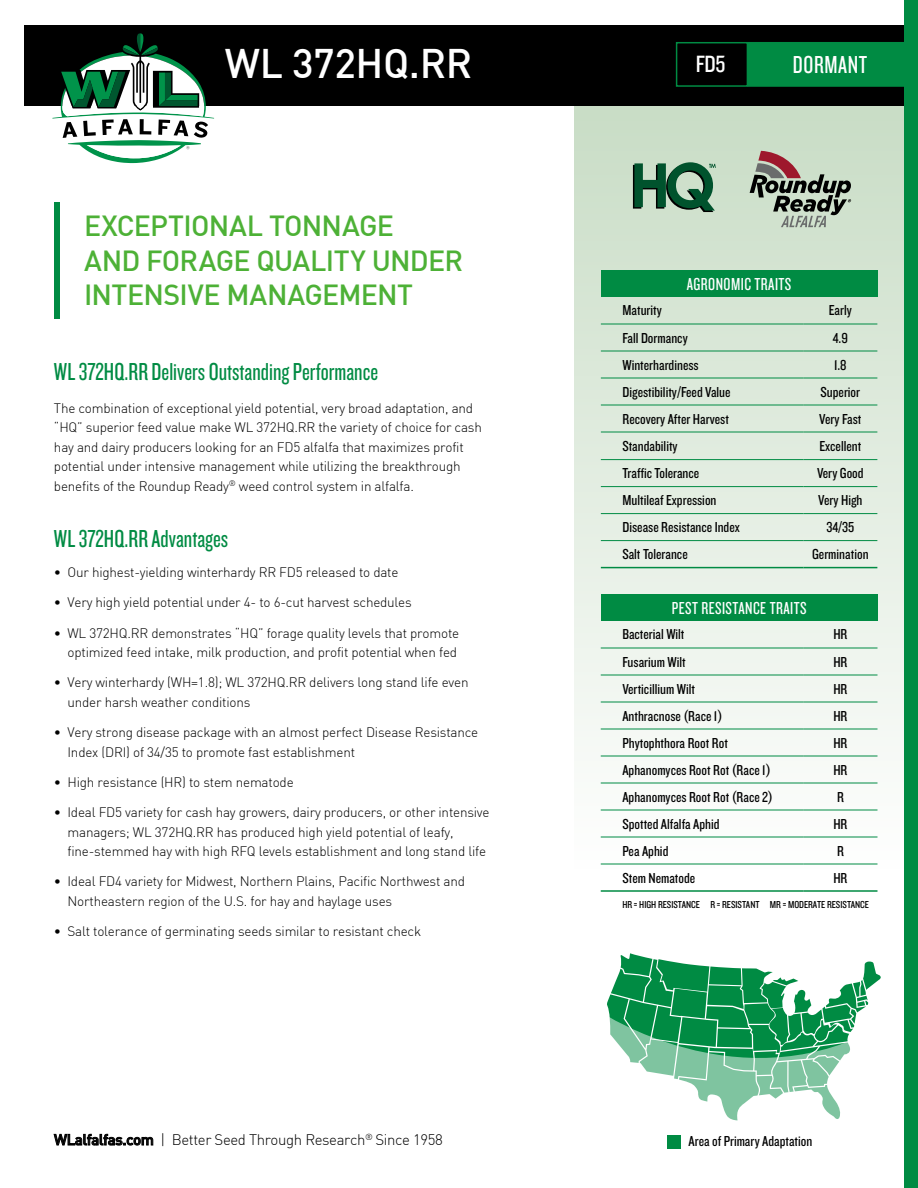
<style>
.page{position:relative;width:918px;height:1188px;background:#fff}
.page>*{position:absolute;margin:0;border:0;box-sizing:border-box;transform-origin:0 0}
.t1{font:500 40.5px "DIN";letter-spacing:-.01em;color:#fff}
.t2{font:500 28.5px/34.5px "DIN";letter-spacing:-.025em;color:#4db136}
.t3{font:25.5px "Knockout 28 Junior Feathrwt";color:#008b43}
.t4{font:25.5px "Knockout 28 Junior Feathrwt";letter-spacing:.025em;color:#fff}
.t5{font:24.45px "Knockout 29 Junior Ltweight";color:#fff}
.t6{font:18px "Knockout 28 Junior Feathrwt";letter-spacing:.025em;color:#fff}
.t7{font:15px "Knockout 29 Junior Ltweight";color:#000}
.t8{font:300 15px "DIN";letter-spacing:-.025em;color:#000}
.t9{font:300 13.5px/19.5px "DIN";letter-spacing:-.015em;color:#000}
.t10{font:10.5px "Knockout 29 Junior Ltweight";color:#000}
.s1{font-weight:500}
</style>
<div class="page">
<div style="left:574px;top:106px;width:331px;height:762px;background:linear-gradient(to bottom,#c9ddc6,#fafcfb)"></div>
<div style="left:24px;top:25px;width:894px;height:81px;background:#000"></div>
<svg style="left:52px;top:33px;width:162px;height:131px"></svg>
<div style="left:676px;top:42px;width:72px;height:45px;border:2px solid #008b43"></div>
<div style="left:748px;top:42px;width:168px;height:45px;background:#008b43;border:2px solid #008b43"></div>
<div style="left:904px;top:0;width:14px;height:1188px;background:#008b43"></div>
<div style="left:601px;top:270px;width:276px;height:27px;background:#008b43"></div>
<hr style="left:601px;top:324px;width:202px;height:1px;background:#008b43">
<hr style="left:803px;top:324px;width:74px;height:1px;background:#008b43">
<hr style="left:601px;top:351px;width:202px;height:1px;background:#008b43">
<hr style="left:803px;top:351px;width:74px;height:1px;background:#008b43">
<hr style="left:601px;top:378px;width:202px;height:1px;background:#008b43">
<hr style="left:803px;top:378px;width:74px;height:1px;background:#008b43">
<hr style="left:601px;top:405px;width:202px;height:1px;background:#008b43">
<hr style="left:803px;top:405px;width:74px;height:1px;background:#008b43">
<hr style="left:601px;top:432px;width:202px;height:1px;background:#008b43">
<hr style="left:803px;top:432px;width:74px;height:1px;background:#008b43">
<hr style="left:601px;top:459px;width:202px;height:1px;background:#008b43">
<hr style="left:803px;top:459px;width:74px;height:1px;background:#008b43">
<hr style="left:601px;top:567px;width:202px;height:1px;background:#008b43">
<hr style="left:803px;top:567px;width:74px;height:1px;background:#008b43">
<hr style="left:601px;top:486px;width:202px;height:1px;background:#008b43">
<hr style="left:803px;top:486px;width:74px;height:1px;background:#008b43">
<hr style="left:601px;top:513px;width:202px;height:1px;background:#008b43">
<hr style="left:803px;top:513px;width:74px;height:1px;background:#008b43">
<hr style="left:601px;top:540px;width:202px;height:1px;background:#008b43">
<hr style="left:803px;top:540px;width:74px;height:1px;background:#008b43">
<div style="left:601px;top:594px;width:277px;height:27px;background:#008b43"></div>
<hr style="left:601px;top:648px;width:202px;height:1px;background:#008b43">
<hr style="left:803px;top:648px;width:75px;height:1px;background:#008b43">
<hr style="left:601px;top:675px;width:202px;height:1px;background:#008b43">
<hr style="left:803px;top:675px;width:75px;height:1px;background:#008b43">
<hr style="left:601px;top:702px;width:202px;height:1px;background:#008b43">
<hr style="left:803px;top:702px;width:75px;height:1px;background:#008b43">
<hr style="left:601px;top:729px;width:202px;height:1px;background:#008b43">
<hr style="left:803px;top:729px;width:75px;height:1px;background:#008b43">
<hr style="left:601px;top:756px;width:202px;height:1px;background:#008b43">
<hr style="left:803px;top:756px;width:75px;height:1px;background:#008b43">
<hr style="left:601px;top:783px;width:202px;height:1px;background:#008b43">
<hr style="left:803px;top:783px;width:75px;height:1px;background:#008b43">
<hr style="left:601px;top:810px;width:202px;height:1px;background:#008b43">
<hr style="left:803px;top:810px;width:75px;height:1px;background:#008b43">
<hr style="left:601px;top:837px;width:202px;height:1px;background:#008b43">
<hr style="left:803px;top:837px;width:75px;height:1px;background:#008b43">
<hr style="left:601px;top:864px;width:202px;height:1px;background:#008b43">
<hr style="left:803px;top:864px;width:75px;height:1px;background:#008b43">
<hr style="left:601px;top:890px;width:202px;height:2px;background:#008b43">
<hr style="left:803px;top:890px;width:75px;height:2px;background:#008b43">
<svg style="left:633px;top:162px;width:83px;height:50px"></svg>
<svg style="left:750px;top:151px;width:101px;height:76px"></svg>
<svg style="left:607px;top:953px;width:274px;height:168px"></svg>
<div style="left:667px;top:1135px;width:14px;height:14px;background:#008b43"></div>
<div style="left:54px;top:202px;width:5px;height:117px;background:#008b43"></div>
<h1 class="t1" style="left:225px;top:38px;width:249px">WL 372HQ.RR</h1>
<h2 class="t2" style="left:84px;top:208px;width:381px">EXCEPTIONAL TONNAGE<br>AND FORAGE QUALITY UNDER<br>INTENSIVE MANAGEMENT</h2>
<h3 class="t3" style="left:54px;top:356px;width:326px">WL 372HQ.RR Delivers Outstanding Performance</h3>
<p class="t9" style="left:54px;top:398px;width:429px">The combination of exceptional yield potential, very broad adaptation, and “HQ” superior feed value make WL 372HQ.RR the variety of choice for cash hay and dairy producers looking for an FD5 alfalfa that maximizes profit potential under intensive management while utilizing the breakthrough benefits of the Roundup Ready<sup>®</sup> weed control system in alfalfa.</p>
<h3 class="t3" style="left:54px;top:523px;width:176px">WL 372HQ.RR Advantages</h3>
<p class="t9" style="left:54px;top:562px;width:346px">• Our highest-yielding winterhardy RR FD5 released to date</p>
<p class="t9" style="left:54px;top:593px;width:359px">• Very high yield potential under 4- to 6-cut harvest schedules</p>
<p class="t9" style="left:54px;top:623px;width:407px;text-align:right">• WL 372HQ.RR demonstrates “HQ” forage quality levels that promote optimized feed intake, milk production, and profit potential when fed</p>
<p class="t9" style="left:67px;top:673px;width:403px;text-indent:-14px">• Very winterhardy (WH=1.8); WL 372HQ.RR delivers long stand life even under harsh weather conditions</p>
<p class="t9" style="left:67px;top:722px;width:412px;text-indent:-14px">• Very strong disease package with an almost perfect Disease Resistance<br>Index (DRI) of 34/35 to promote fast establishment</p>
<p class="t9" style="left:54px;top:772px;width:241px">• High resistance (HR) to stem nematode</p>
<p class="t9" style="left:67px;top:802px;width:424px;text-indent:-14px">• Ideal FD5 variety for cash hay growers, dairy producers, or other intensive managers; WL 372HQ.RR has produced high yield potential of leafy, fine-stemmed hay with high RFQ levels establishment and long stand life</p>
<p class="t9" style="left:67px;top:872px;width:399px;text-indent:-14px">• Ideal FD4 variety for Midwest, Northern Plains, Pacific Northwest and<br>Northeastern region of the U.S. for hay and haylage uses</p>
<p class="t9" style="left:54px;top:922px;width:369px">• Salt tolerance of germinating seeds similar to resistant check</p>
<p class="t8" style="left:54px;top:1130px;width:390px"><span class="s1">WLalfalfas.com</span> | Better Seed Through Research<sup>®</sup> Since 1958</p>
<h3 class="t5" style="left:696px;top:48px;width:31px">FD5</h3>
<h3 class="t4" style="left:793px;top:48px;width:76px">DORMANT</h3>
<h3 class="t6" style="left:687px;top:273px;width:106px">AGRONOMIC TRAITS</h3>
<p class="t7" style="left:622px;top:301px;width:41px">Maturity</p>
<p class="t7" style="left:829px;top:301px;width:25px">Early</p>
<p class="t7" style="left:622px;top:328px;width:67px">Fall Dormancy</p>
<p class="t7" style="left:833px;top:328px;width:17px">4.9</p>
<p class="t7" style="left:622px;top:355px;width:78px">Winterhardiness</p>
<p class="t7" style="left:834px;top:355px;width:14px">1.8</p>
<p class="t7" style="left:622px;top:382px;width:110px">Digestibility/Feed Value</p>
<p class="t7" style="left:821px;top:382px;width:41px">Superior</p>
<p class="t7" style="left:622px;top:409px;width:108px">Recovery After Harvest</p>
<p class="t7" style="left:819px;top:409px;width:44px">Very Fast</p>
<p class="t7" style="left:622px;top:436px;width:57px">Standability</p>
<p class="t7" style="left:819px;top:436px;width:43px">Excellent</p>
<p class="t7" style="left:622px;top:464px;width:78px">Traffic Tolerance</p>
<p class="t7" style="left:817px;top:464px;width:48px">Very Good</p>
<p class="t7" style="left:622px;top:491px;width:96px">Multileaf Expression</p>
<p class="t7" style="left:818px;top:491px;width:46px">Very High</p>
<p class="t7" style="left:622px;top:518px;width:119px">Disease Resistance Index</p>
<p class="t7" style="left:826px;top:518px;width:29px">34/35</p>
<p class="t7" style="left:622px;top:545px;width:67px">Salt Tolerance</p>
<p class="t7" style="left:812px;top:545px;width:58px">Germination</p>
<h3 class="t6" style="left:672px;top:597px;width:136px">PEST RESISTANCE TRAITS</h3>
<p class="t7" style="left:622px;top:625px;width:64px">Bacterial Wilt</p>
<p class="t7" style="left:833px;top:625px;width:16px">HR</p>
<p class="t7" style="left:622px;top:652px;width:65px">Fusarium Wilt</p>
<p class="t7" style="left:833px;top:652px;width:16px">HR</p>
<p class="t7" style="left:622px;top:679px;width:74px">Verticillium Wilt</p>
<p class="t7" style="left:833px;top:679px;width:16px">HR</p>
<p class="t7" style="left:622px;top:706px;width:102px">Anthracnose (Race 1)</p>
<p class="t7" style="left:833px;top:706px;width:16px">HR</p>
<p class="t7" style="left:622px;top:733px;width:107px">Phytophthora Root Rot</p>
<p class="t7" style="left:833px;top:733px;width:16px">HR</p>
<p class="t7" style="left:622px;top:760px;width:150px">Aphanomyces Root Rot (Race 1)</p>
<p class="t7" style="left:833px;top:760px;width:16px">HR</p>
<p class="t7" style="left:622px;top:787px;width:152px">Aphanomyces Root Rot (Race 2)</p>
<p class="t7" style="left:837px;top:787px;width:8px">R</p>
<p class="t7" style="left:622px;top:814px;width:99px">Spotted Alfalfa Aphid</p>
<p class="t7" style="left:833px;top:814px;width:16px">HR</p>
<p class="t7" style="left:622px;top:841px;width:48px">Pea Aphid</p>
<p class="t7" style="left:837px;top:841px;width:8px">R</p>
<p class="t7" style="left:622px;top:868px;width:74px">Stem Nematode</p>
<p class="t7" style="left:833px;top:868px;width:16px">HR</p>
<p class="t10" style="left:622px;top:898px;width:248px">HR = HIGH RESISTANCE R = RESISTANT MR = MODERATE RESISTANCE</p>
<p class="t7" style="left:689px;top:1131px;width:125px">Area of Primary Adaptation</p>
</div>
